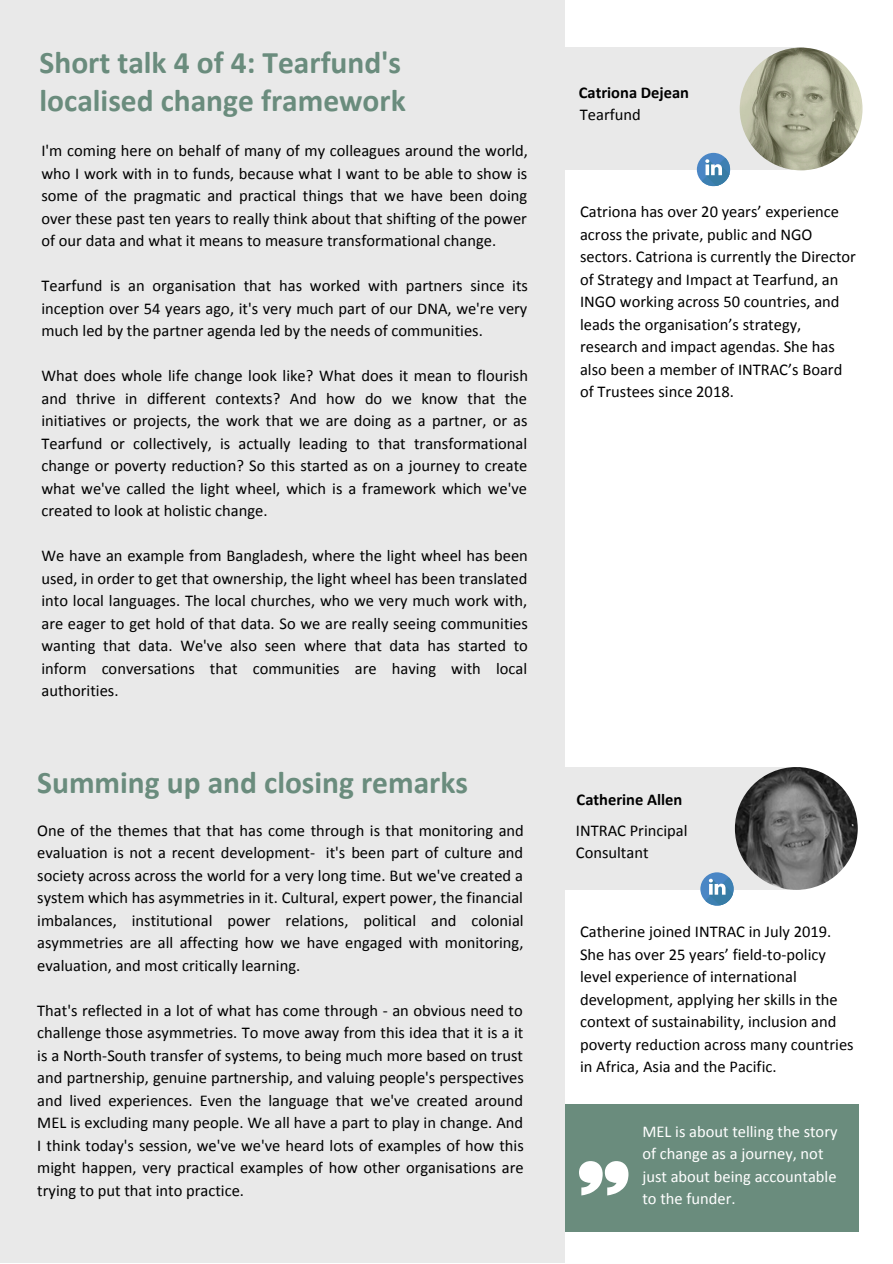
<style>
.page{position:relative;width:893px;height:1264px;background:#fff}
.page>*{position:absolute;margin:0;border:0;box-sizing:border-box;transform-origin:0 0}
.t1{font:700 31.5px/37px "Calibri";color:#6a8c7d}
.t2{font:16.5px/22.5px "Calibri";color:#000;text-align:justify}
.t3{font:16.5px/22.5px "Calibri";color:#fff}
.t4{font:700 16.5px "Calibri";color:#000}
</style>
<div class="page">
<div style="left:536px;top:48px;width:267px;height:122px;background:#e9e9e9"></div>
<div style="left:539px;top:1104px;width:319px;height:127px;background:#6a8c7d"></div>
<div style="left:0;top:0;width:565px;height:1262px;background:#e9e9e9"></div>
<div style="left:533px;top:767px;width:268px;height:122px;background:#e9e9e9"></div>
<img style="left:734px;top:767px;width:123px;height:122px;border-radius:50%">
<svg style="left:579px;top:1161px;width:49px;height:34px"></svg>
<svg style="left:696px;top:153px;width:34px;height:33px"></svg>
<svg style="left:701px;top:158px;width:30px;height:29px"></svg>
<svg style="left:700px;top:872px;width:33px;height:33px"></svg>
<svg style="left:705px;top:877px;width:30px;height:29px"></svg>
<img style="left:739px;top:48px;width:123px;height:122px;border-radius:50%">
<h1 class="t1" style="left:40px;top:47px;width:367px">Short talk 4 of 4: Tearfund's localised change framework</h1>
<p class="t2" style="left:41px;top:141px;width:488px">I'm coming here on behalf of many of my colleagues around the world, who I work with in to funds, because what I want to be able to show is some of the pragmatic and practical things that we have been doing over these past ten years to really think about that shifting of the power of our data and what it means to measure transformational change.</p>
<p class="t2" style="left:41px;top:276px;width:488px">Tearfund is an organisation that has worked with partners since its inception over 54 years ago, it's very much part of our DNA, we're very much led by the partner agenda led by the needs of communities.</p>
<p class="t2" style="left:41px;top:366px;width:488px">What does whole life change look like? What does it mean to flourish and thrive in different contexts? And how do we know that the initiatives or projects, the work that we are doing as a partner, or as Tearfund or collectively, is actually leading to that transformational change or poverty reduction? So this started as on a journey to create what we've called the light wheel, which is a framework which we've created to look at holistic change.</p>
<p class="t2" style="left:41px;top:545px;width:488px">We have an example from Bangladesh, where the light wheel has been used, in order to get that ownership, the light wheel has been translated into local languages. The local churches, who we very much work with, are eager to get hold of that data. So we are really seeing communities wanting that data. We've also seen where that data has started to inform conversations that communities are having with local authorities.</p>
<h1 class="t1" style="left:37px;top:766px;width:432px">Summing up and closing remarks</h1>
<p class="t2" style="left:37px;top:820px;width:488px">One of the themes that that has come through is that monitoring and evaluation is not a recent development- it's been part of culture and society across across the world for a very long time. But we've created a system which has asymmetries in it. Cultural, expert power, the financial imbalances, institutional power relations, political and colonial asymmetries are all affecting how we have engaged with monitoring, evaluation, and most critically learning.</p>
<p class="t2" style="left:37px;top:1000px;width:488px">That's reflected in a lot of what has come through - an obvious need to challenge those asymmetries. To move away from this idea that it is a it is a North-South transfer of systems, to being much more based on trust and partnership, genuine partnership, and valuing people's perspectives and lived experiences. Even the language that we've created around MEL is excluding many people. We all have a part to play in change. And I think today's session, we've we've heard lots of examples of how this might happen, very practical examples of how other organisations are trying to put that into practice.</p>
<p class="t4" style="left:578px;top:85px;width:112px">Catriona Dejean</p>
<p class="t2" style="left:580px;top:105px;width:62px">Tearfund</p>
<p class="t2" style="left:580px;top:202px;width:277px;text-align:left">Catriona has over 20 years’ experience across the private, public and NGO sectors. Catriona is currently the Director of Strategy and Impact at Tearfund, an INGO working across 50 countries, and leads the organisation’s strategy, research and impact agendas. She has also been a member of INTRAC’s Board of Trustees since 2018.</p>
<p class="t4" style="left:576px;top:792px;width:107px">Catherine Allen</p>
<p class="t2" style="left:576px;top:820px;width:113px">INTRAC Principal<br>Consultant</p>
<p class="t2" style="left:580px;top:921px;width:275px;text-align:left">Catherine joined INTRAC in July 2019.<br>She has over 25 years’ field-to-policy level experience of international development, applying her skills in the context of sustainability, inclusion and poverty reduction across many countries in Africa, Asia and the Pacific.</p>
<p class="t3" style="left:642px;top:1121px;width:196px">MEL is about telling the story of change as a journey, not just about being accountable to the funder.</p>
</div>
